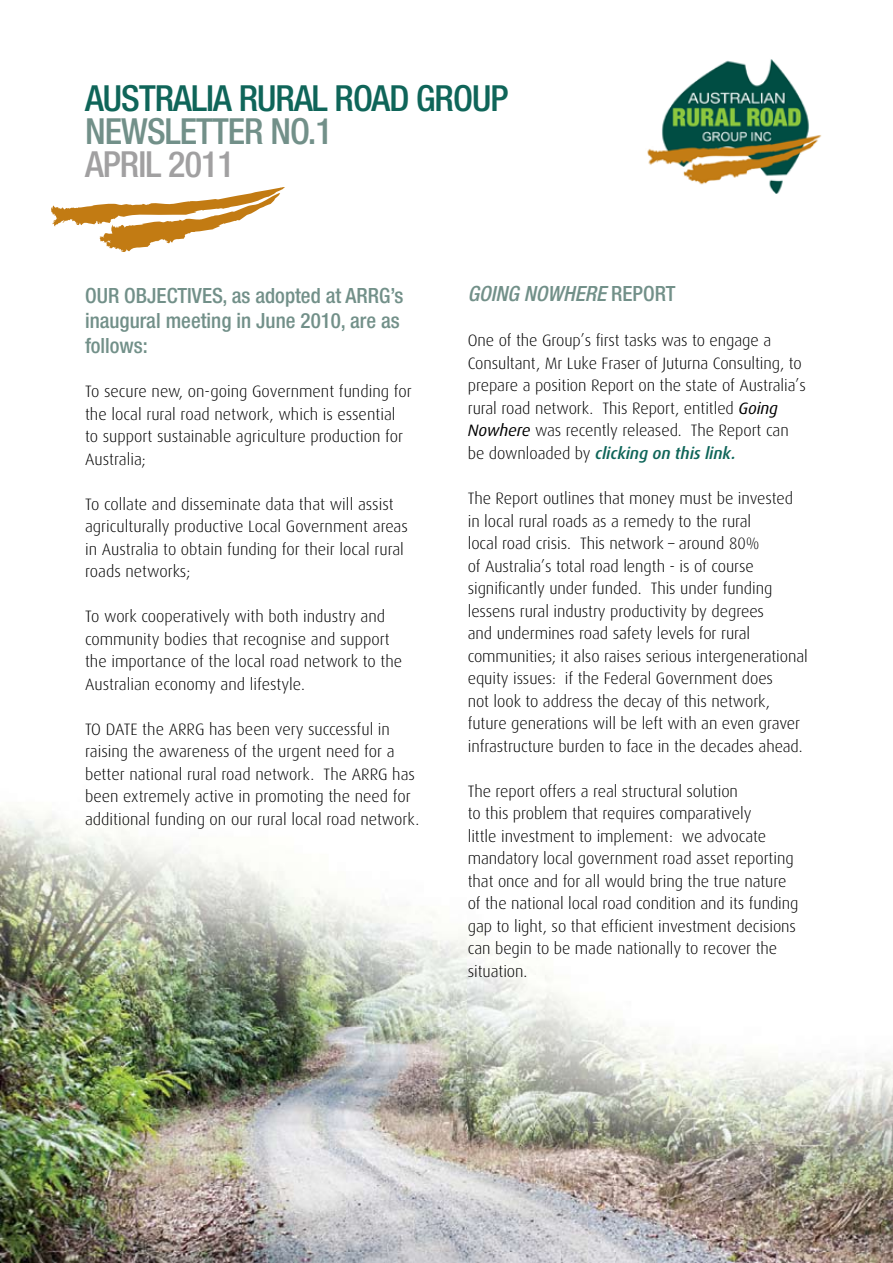
<style>
.page{position:relative;width:893px;height:1263px;background:#fff}
.page>*{position:absolute;margin:0;border:0;box-sizing:border-box;transform-origin:0 0}
.t1{font:500 condensed 36px "Helvetica Neue LT Com";letter-spacing:-.025em;color:#0f6559}
.t2{font:500 condensed 36px "Helvetica Neue LT Com";letter-spacing:-.025em;color:#729089}
.t3{font:500 condensed 36px "Helvetica Neue LT Com";letter-spacing:-.025em;color:#a1a0a1}
.t4{font:500 condensed 21px/25.2px "Helvetica Neue LT Com";color:#729089}
.t5{font:italic 500 condensed 21px "Helvetica Neue LT Com";color:#729089}
.t6{font:300 16.5px/22.5px "Dax";letter-spacing:-.005em;color:#000}
.s1{font-style:normal}
.s2{font-weight:400;font-style:italic}
.s3{font-weight:500;font-style:italic;color:#0f6559}
</style>
<div class="page">
<img style="left:0;top:808px;width:893px;height:455px">
<img style="left:647px;top:59px;width:175px;height:134px">
<svg style="left:51px;top:187px;width:234px;height:65px"></svg>
<h1 class="t1" style="left:85px;top:77px;width:425px">AUSTRALIA RURAL ROAD GROUP</h1>
<h1 class="t2" style="left:85px;top:110px;width:249px">NEWSLETTER NO.1</h1>
<h1 class="t3" style="left:85px;top:143px;width:151px">APRIL 2011</h1>
<p class="t4" style="left:85px;top:282px;width:320px">OUR OBJECTIVES, as adopted at ARRG’s inaugural meeting in June 2010, are as follows:</p>
<p class="t6" style="left:85px;top:380px;width:328px">To secure new, on-going Government funding for the local rural road network, which is essential to support sustainable agriculture production for Australia;</p>
<p class="t6" style="left:85px;top:493px;width:324px">To collate and disseminate data that will assist agriculturally productive Local Government areas in Australia to obtain funding for their local rural roads networks;</p>
<p class="t6" style="left:85px;top:605px;width:319px">To work cooperatively with both industry and community bodies that recognise and support the importance of the local road network to the Australian economy and lifestyle.</p>
<p class="t6" style="left:85px;top:718px;width:336px">TO DATE the ARRG has been very successful in raising the awareness of the urgent need for a better national rural road network. The ARRG has been extremely active in promoting the need for additional funding on our rural local road network.</p>
<p class="t5" style="left:468px;top:281px;width:209px">GOING NOWHERE <span class="s1">REPORT</span></p>
<p class="t6" style="left:468px;top:330px;width:340px">One of the Group’s first tasks was to engage a Consultant, Mr Luke Fraser of Juturna Consulting, to prepare a position Report on the state of Australia’s rural road network. This Report, entitled <span class="s2">Going Nowhere</span> was recently released. The Report can be downloaded by <span class="s3">clicking on this link.</span></p>
<p class="t6" style="left:468px;top:487px;width:342px">The Report outlines that money must be invested in local rural roads as a remedy to the rural<br>local road crisis. This network – around 80%<br>of Australia’s total road length - is of course significantly under funded. This under funding lessens rural industry productivity by degrees<br>and undermines road safety levels for rural communities; it also raises serious intergenerational equity issues: if the Federal Government does<br>not look to address the decay of this network, future generations will be left with an even graver infrastructure burden to face in the decades ahead.</p>
<p class="t6" style="left:468px;top:780px;width:332px">The report offers a real structural solution<br>to this problem that requires comparatively<br>little investment to implement: we advocate mandatory local government road asset reporting that once and for all would bring the true nature of the national local road condition and its funding gap to light, so that efficient investment decisions can begin to be made nationally to recover the situation.</p>
</div>
